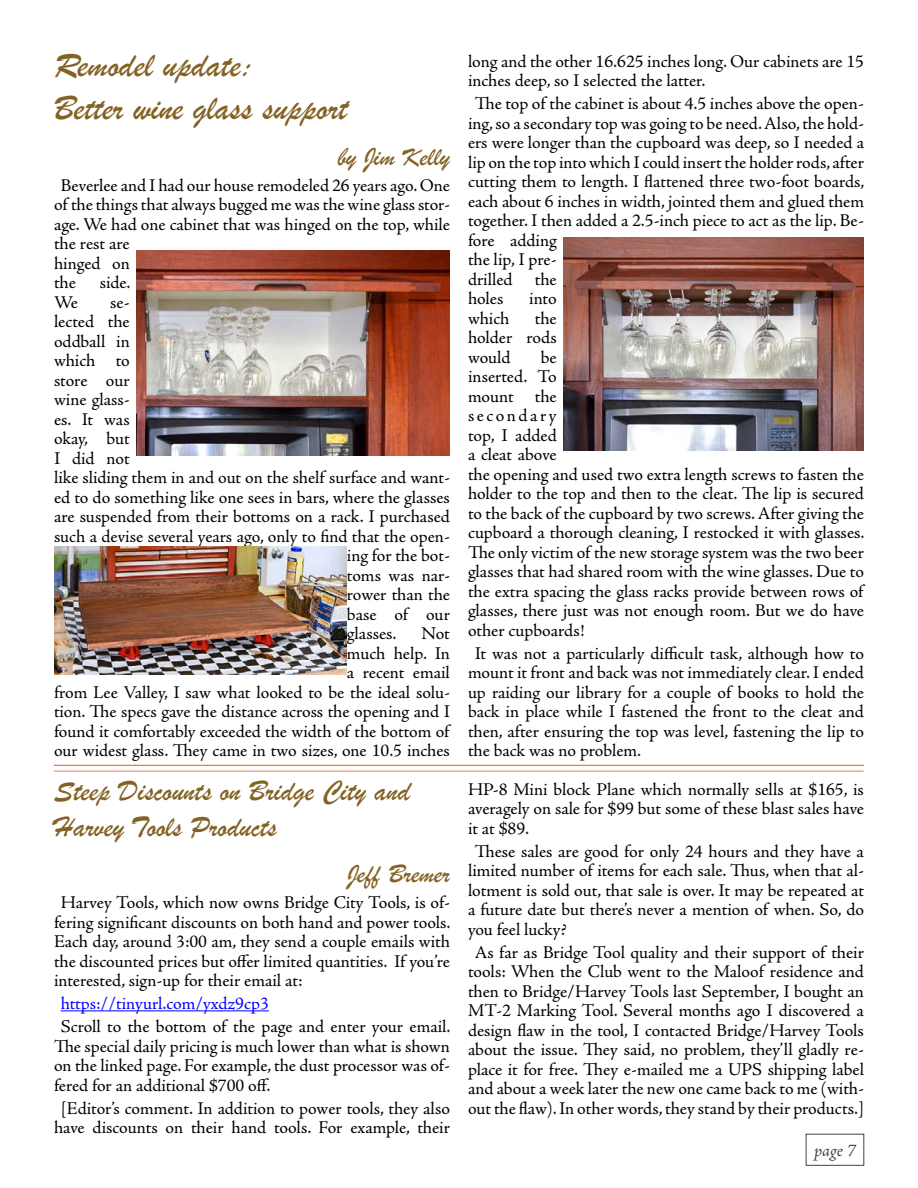
<style>
.page{position:relative;width:918px;height:1188px;background:#fff}
.page>*{position:absolute;margin:0;border:0;box-sizing:border-box;transform-origin:0 0}
.t1{font:36px/43.2px "Brush Script";color:#836223}
.t2{font:30px/36px "Brush Script";color:#836223}
.t3{font:27px "Brush Script";color:#836223}
.t4{font:18px/19.5px "Adobe Jenson Pro";letter-spacing:-.005em;color:#000;text-align:justify}
.t5{font:18px "Adobe Jenson Pro";color:#00f}
.t6{font:italic 18px "Adobe Jenson Pro";color:#000}
</style>
<div class="page">
<img style="left:137px;top:250px;width:313px;height:206px">
<img style="left:54px;top:546px;width:293px;height:128px">
<img style="left:564px;top:238px;width:300px;height:212px">
<hr style="left:61px;top:1010px;width:208px;height:1px;background:#00f">
<div style="left:47px;top:761px;width:824px;height:20px;background:#fff;opacity:.75"></div>
<hr style="left:54px;top:771px;width:810px;height:1px;background:#e9795c">
<h1 class="t1" style="left:54px;top:43px;width:295px">Remodel update:<br>Better wine glass support</h1>
<h3 class="t3" style="left:338px;top:139px;width:114px">by Jim Kelly</h3>
<p class="t4" style="left:54px;top:176px;width:398px;text-align:left;text-indent:7px">Beverlee and I had our house remodeled 26 years ago. One of the things that always bugged me was the wine glass stor&shy;age. We had one cabinet that was hinged on the top, while the rest are<br>hinged on<br>the</p>
<p class="t4" style="left:100px;top:273px;width:32px">side.</p>
<p class="t4" style="left:54px;top:293px;width:26px">We</p>
<p class="t4" style="left:110px;top:293px;width:21px">se-</p>
<p class="t4" style="left:54px;top:312px;width:77px">lected the</p>
<p class="t4" style="left:54px;top:332px;width:77px">oddball in</p>
<p class="t4" style="left:54px;top:351px;width:77px">which to</p>
<p class="t4" style="left:54px;top:371px;width:77px">store our</p>
<p class="t4" style="left:54px;top:390px;width:77px">wine glass-</p>
<p class="t4" style="left:54px;top:410px;width:77px">es. It was</p>
<p class="t4" style="left:54px;top:429px;width:77px">okay, but</p>
<p class="t4" style="left:54px;top:449px;width:77px">I did not</p>
<p class="t4" style="left:54px;top:468px;width:397px">like sliding them in and out on the shelf surface and want-</p>
<p class="t4" style="left:54px;top:488px;width:397px">ed to do something like one sees in bars, where the glasses</p>
<p class="t4" style="left:54px;top:507px;width:398px">are suspended from their bottoms on a rack. I purchased</p>
<p class="t4" style="left:54px;top:527px;width:397px">such a devise several years ago, only to find that the open-</p>
<p class="t4" style="left:347px;top:546px;width:105px">ing for the bot-</p>
<p class="t4" style="left:347px;top:566px;width:105px">toms was nar-</p>
<p class="t4" style="left:347px;top:585px;width:105px">rower than the</p>
<p class="t4" style="left:347px;top:605px;width:105px">base of our</p>
<p class="t4" style="left:347px;top:624px;width:51px">glasses.</p>
<p class="t4" style="left:54px;top:624px;width:398px;text-align:right">Not<br>much help. In<br>a recent email<br>from Lee Valley, I saw what looked to be the ideal solu&shy;tion. The specs gave the distance across the opening and I found it comfortably exceeded the width of the bottom of our widest glass. They came in two sizes, one 10.5 inches</p>
<h2 class="t2" style="left:54px;top:772px;width:358px">Steep Discounts on Bridge City and<br>Harvey Tools Products</h2>
<h3 class="t3" style="left:347px;top:856px;width:104px">Jeff Bremer</h3>
<p class="t4" style="left:54px;top:893px;width:398px;text-indent:7px">Harvey Tools, which now owns Bridge City Tools, is of&shy;fering significant discounts on both hand and power tools.<br>Each day, around 3:00 am, they send a couple emails with the discounted prices but offer limited quantities. If you’re interested, sign-up for their email at:</p>
<p class="t5" style="left:61px;top:993px;width:210px">https://tinyurl.com/yxdz9cp3</p>
<p class="t4" style="left:54px;top:1017px;width:398px;text-indent:7px">Scroll to the bottom of the page and enter your email.<br>The special daily pricing is much lower than what is shown on the linked page. For example, the dust processor was of&shy;fered for an additional $700 off.</p>
<p class="t4" style="left:54px;top:1098px;width:398px;text-align:center">[Editor’s comment. In addition to power tools, they also have discounts on their hand tools. For example, their</p>
<p class="t4" style="left:468px;top:52px;width:398px">long and the other 16.625 inches long. Our cabinets are 15 inches deep, so I selected the latter.</p>
<p class="t4" style="left:468px;top:94px;width:398px;text-align:left;text-indent:7px">The top of the cabinet is about 4.5 inches above the open&shy;ing, so a secondary top was going to be need. Also, the hold&shy;ers were longer than the cupboard was deep, so I needed a lip on the top into which I could insert the holder rods, after cutting them to length. I flattened three two-foot boards, each about 6 inches in width, jointed them and glued them together. I then added a 2.5-inch piece to act as the lip. Be&shy;fore adding<br>the lip, I pre-<br>drilled the<br>holes</p>
<p class="t4" style="left:529px;top:289px;width:29px">into</p>
<p class="t4" style="left:468px;top:309px;width:43px">which</p>
<p class="t4" style="left:468px;top:309px;width:90px;text-indent:67px">the holder rods would</p>
<p class="t4" style="left:468px;top:348px;width:398px;text-align:left;text-indent:73px">be<br>inserted. To<br>mount the<br>secondary<br>top, I added<br>a cleat above<br>the opening and used two extra length screws to fasten the holder to the top and then to the cleat. The lip is secured to the back of the cupboard by two screws. After giving the cupboard a thorough cleaning, I restocked it with glasses.<br>The only victim of the new storage system was the two beer glasses that had shared room with the wine glasses. Due to the extra spacing the glass racks provide between rows of glasses, there just was not enough room. But we do have other cupboards!</p>
<p class="t4" style="left:468px;top:644px;width:398px;text-indent:7px">It was not a particularly difficult task, although how to mount it front and back was not immediately clear. I ended up raiding our library for a couple of books to hold the back in place while I fastened the front to the cleat and then, after ensuring the top was level, fastening the lip to the back was no problem.</p>
<p class="t4" style="left:468px;top:780px;width:398px">HP-8 Mini block Plane which normally sells at $165, is averagely on sale for $99 but some of these blast sales have it at $89.</p>
<p class="t4" style="left:468px;top:842px;width:398px;text-indent:7px">These sales are good for only 24 hours and they have a limited number of items for each sale. Thus, when that al&shy;lotment is sold out, that sale is over. It may be repeated at a future date but there’s never a mention of when. So, do you feel lucky?</p>
<p class="t4" style="left:468px;top:943px;width:398px;text-align:center">As far as Bridge Tool quality and their support of their tools: When the Club went to the Maloof residence and then to Bridge/Harvey Tools last September, I bought an MT-2 Marking Tool. Several months ago I discovered a design flaw in the tool, I contacted Bridge/Harvey Tools about the issue. They said, no problem, they’ll gladly re&shy;place it for free. They e-mailed me a UPS shipping label and about a week later the new one came back to me (with&shy;out the flaw). In other words, they stand by their products.]</p>
<p class="t6" style="left:814px;top:1140px;width:43px">page 7</p>
</div>
